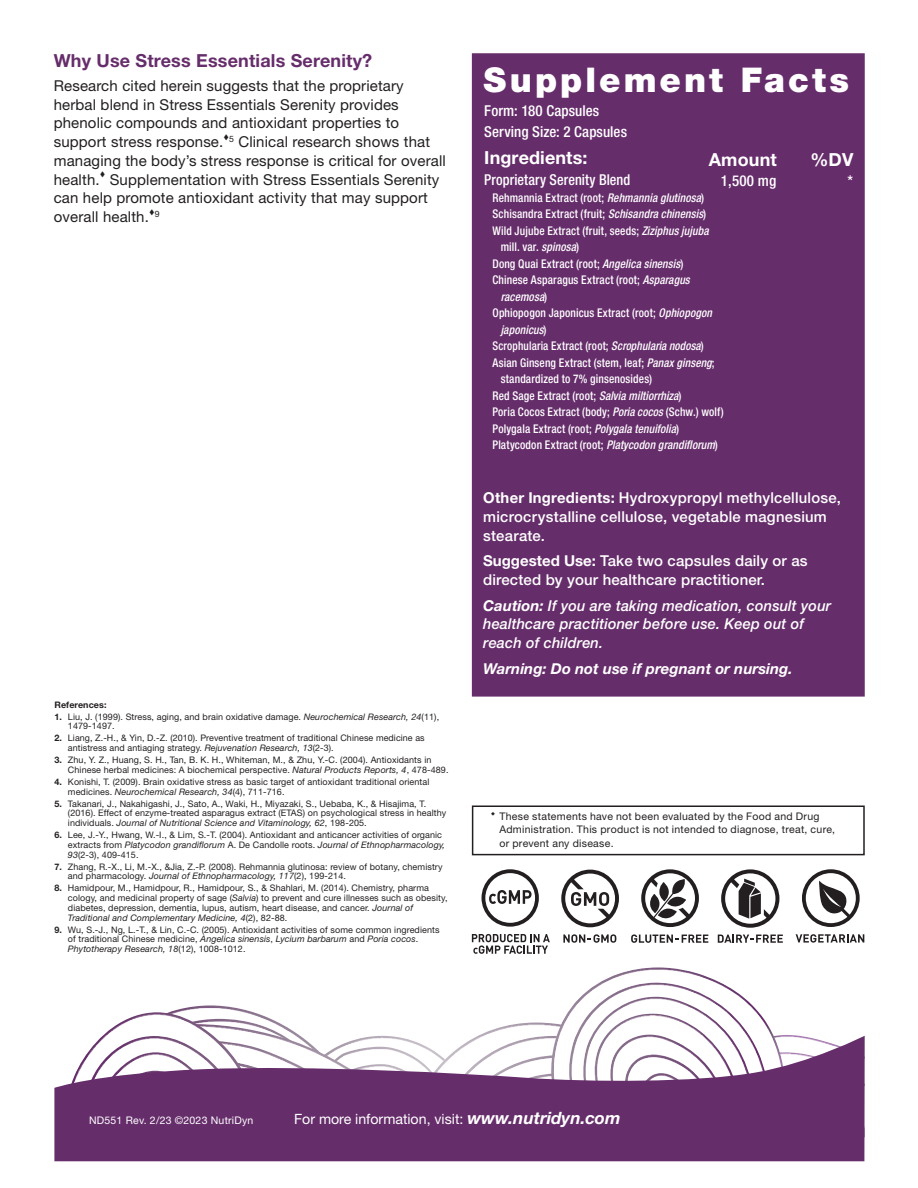
<style>
.page{position:relative;width:918px;height:1188px;background:#fff}
.page>*{position:absolute;margin:0;border:0;box-sizing:border-box;transform-origin:0 0}
.t1{font:900 34.05px "Helvetica Neue LT Std";letter-spacing:.09em;color:#fff}
.t2{font:700 18px "Helvetica Neue LT Std";letter-spacing:.01em;color:#662d6b}
.t3{font:700 18px "Helvetica Neue LT Std";letter-spacing:.01em;color:#fff}
.t4{font:15px/18.8px "Helvetica Neue LT Std";letter-spacing:.01em;color:#231f20}
.t5{font:500 15px/18.8px "Helvetica Neue LT Std";letter-spacing:.015em;color:#fff}
.t6{font:italic 500 15px/18.8px "Helvetica Neue LT Std";letter-spacing:.01em;color:#fff}
.Ingredient_Panel__Bo{font:500 condensed 15px "Helvetica Neue LT Std";letter-spacing:.005em;color:#fff}
.t7{font:italic 700 15px "Helvetica Neue LT Std";color:#fff}
.Ingredient_Panel__Bo-2{font:500 condensed 15px "Helvetica Neue LT Std";letter-spacing:.005em;color:#fff;scale:.95 1}
.t8{font:14.1px "Helvetica Neue LT Std";color:#fff}
.t9{font:500 condensed 12px "Helvetica Neue LT Std";letter-spacing:.015em;color:#fff;scale:.95 1}
.t10{font:500 condensed 12px "Helvetica Neue LT Std";letter-spacing:.015em;color:#fff;scale:.94 1}
.t11{font:500 condensed 12px "Helvetica Neue LT Std";letter-spacing:.015em;color:#fff;scale:.93 1}
.t12{font:italic 500 condensed 12px "Helvetica Neue LT Std";letter-spacing:.01em;color:#fff;scale:.95 1}
.t13{font:10.5px/13.5px "Helvetica Neue LT Std";letter-spacing:.025em;color:#231f20}
.t14{font:10.5px "Helvetica Neue LT Std";letter-spacing:.02em;color:#fff}
.t15{font:9px "Helvetica Neue LT Std";letter-spacing:.01em;color:#231f20}
.t16{font:italic 9px "Helvetica Neue LT Std";letter-spacing:.01em;color:#231f20}
.t17{font:700 9px "Helvetica Neue LT Std";letter-spacing:.01em;color:#231f20}
.t18{font:8.7px "Helvetica Neue LT Std";color:#231f20}
.s1{font-weight:700}
.s2{font-style:italic}
.s3{font-style:normal}
.s4{font-weight:700;font-style:italic;font-size:16.95px}
</style>
<div class="page">
<img style="left:581px;top:983px;width:188px;height:48px">
<img style="left:567px;top:997px;width:189px;height:39px">
<img style="left:506px;top:1014px;width:237px;height:22px">
<svg style="left:170px;top:1005px;width:336px;height:31px"></svg>
<img style="left:102px;top:1012px;width:159px;height:24px">
<svg style="left:54px;top:1036px;width:811px;height:125px;fill:#662d6b"></svg>
<div style="left:472px;top:53px;width:393px;height:644px;background:#662d6b;border:4px solid #662d6b"></div>
<div style="left:472px;top:806px;width:393px;height:49px;border:2px solid #231f20"></div>
<svg style="left:563px;top:934px;width:53px;height:9px"></svg>
<svg style="left:561px;top:870px;width:58px;height:57px"></svg>
<svg style="left:641px;top:869px;width:58px;height:58px"></svg>
<svg style="left:631px;top:934px;width:77px;height:9px"></svg>
<svg style="left:718px;top:935px;width:65px;height:8px"></svg>
<svg style="left:721px;top:869px;width:58px;height:59px"></svg>
<svg style="left:796px;top:934px;width:68px;height:9px"></svg>
<svg style="left:802px;top:869px;width:58px;height:58px"></svg>
<svg style="left:472px;top:934px;width:78px;height:20px"></svg>
<svg style="left:482px;top:869px;width:57px;height:58px"></svg>
<p class="t2" style="left:54px;top:49px;width:320px">Why Use Stress Essentials Serenity?</p>
<p class="t4" style="left:54px;top:76px;width:394px">Research cited herein suggests that the proprietary herbal blend in Stress Essentials Serenity provides phenolic compounds and antioxidant properties to support stress response.▼<sup>5</sup> Clinical research shows that managing the body’s stress response is critical for overall health.</p>
<p class="t4" style="left:54px;top:170px;width:387px;text-indent:56px">Supplementation with Stress Essentials Serenity can help promote antioxidant activity that may support overall health.</p>
<p class="t18" style="left:149px;top:209px;width:12px">▼9</p>
<p class="t17" style="left:54px;top:699px;width:54px">References:</p>
<p class="t15" style="left:54px;top:711px;width:386px"><span class="s1">1.</span> Liu, J. (1999). Stress, aging, and brain oxidative damage. <span class="s2">Neurochemical Research, 24</span>(11),</p>
<p class="t15" style="left:68px;top:721px;width:48px">1479-1497.</p>
<p class="t15" style="left:54px;top:733px;width:372px"><span class="s1">2.</span> Liang, Z.-H., &amp; Yin, D.-Z. (2010). Preventive treatment of traditional Chinese medicine as</p>
<p class="t15" style="left:68px;top:743px;width:267px">antistress and antiaging strategy. <span class="s2">Rejuvenation Research, 13</span>(2-3).</p>
<p class="t15" style="left:54px;top:755px;width:379px"><span class="s1">3.</span> Zhu, Y. Z., Huang, S. H., Tan, B. K. H., Whiteman, M., &amp; Zhu, Y.-C. (2004). Antioxidants in</p>
<p class="t15" style="left:68px;top:764px;width:382px">Chinese herbal medicines: A biochemical perspective. <span class="s2">Natural Products Reports, 4</span>, 478-489.</p>
<p class="t15" style="left:54px;top:776px;width:376px"><span class="s1">4.</span> Konishi, T. (2009). Brain oxidative stress as basic target of antioxidant traditional oriental</p>
<p class="t16" style="left:68px;top:786px;width:218px"><span class="s3">medicines.</span> Neurochemical Research, 34<span class="s3">(4), 711-716.</span></p>
<p class="t15" style="left:54px;top:798px;width:373px"><span class="s1">5.</span> Takanari, J., Nakahigashi, J., Sato, A., Waki, H., Miyazaki, S., Uebaba, K., &amp; Hisajima, T.</p>
<p class="t15" style="left:68px;top:808px;width:380px">(2016). Effect of enzyme-treated asparagus extract (ETAS) on psychological stress in healthy</p>
<p class="t16" style="left:68px;top:818px;width:300px"><span class="s3">individuals.</span> Journal of Nutritional Science and Vitaminology, 62<span class="s3">, 198-205.</span></p>
<p class="t15" style="left:54px;top:830px;width:389px"><span class="s1">6.</span> Lee, J.-Y., Hwang, W.-I., &amp; Lim, S.-T. (2004). Antioxidant and anticancer activities of organic</p>
<p class="t16" style="left:68px;top:839px;width:379px"><span class="s3">extracts from</span> Platycodon grandiflorum <span class="s3">A. De Candolle roots.</span> Journal of Ethnopharmacology,</p>
<p class="t15" style="left:68px;top:849px;width:72px"><span class="s2">93</span>(2-3), 409-415.</p>
<p class="t15" style="left:54px;top:861px;width:390px"><span class="s1">7.</span> Zhang, R.-X., Li, M.-X., &amp;Jia, Z.-P. (2008). Rehmannia glutinosa: review of botany, chemistry</p>
<p class="t16" style="left:68px;top:871px;width:280px"><span class="s3">and pharmacology.</span> Journal of Ethnopharmacology, 117<span class="s3">(2), 199-214.</span></p>
<p class="t15" style="left:54px;top:883px;width:376px"><span class="s1">8.</span> Hamidpour, M., Hamidpour, R., Hamidpour, S., &amp; Shahlari, M. (2014). Chemistry, pharma</p>
<p class="t15" style="left:68px;top:893px;width:381px">cology, and medicinal property of sage (<span class="s2">Salvia</span>) to prevent and cure illnesses such as obesity,</p>
<p class="t15" style="left:68px;top:902px;width:347px">diabetes, depression, dementia, lupus, autism, heart disease, and cancer. <span class="s2">Journal of</span></p>
<p class="t16" style="left:68px;top:912px;width:221px">Traditional and Complementary Medicine, 4<span class="s3">(2), 82-88.</span></p>
<p class="t15" style="left:54px;top:924px;width:387px"><span class="s1">9.</span> Wu, S.-J., Ng, L.-T., &amp; Lin, C.-C. (2005). Antioxidant activities of some common ingredients</p>
<p class="t16" style="left:68px;top:934px;width:352px"><span class="s3">of traditional Chinese medicine,</span> Angelica sinensis<span class="s3">,</span> Lycium barbarum <span class="s3">and</span> Poria cocos<span class="s3">.</span></p>
<p class="t16" style="left:68px;top:944px;width:179px">Phytotherapy Research, 18<span class="s3">(12), 1008-1012.</span></p>
<p class="t1" style="left:484px;top:59px;width:367px">Supplement Facts</p>
<p class="Ingredient_Panel__Bo" style="left:484px;top:102px;width:116px">Form: 180 Capsules</p>
<p class="Ingredient_Panel__Bo" style="left:484px;top:123px;width:144px">Serving Size: 2 Capsules</p>
<p class="t3" style="left:484px;top:147px;width:105px">Ingredients:</p>
<p class="Ingredient_Panel__Bo-2" style="left:484px;top:171px;width:155px">Proprietary Serenity Blend</p>
<p class="t9" style="left:492px;top:191px;width:224px">Rehmannia Extract (root; <span class="s2">Rehmannia glutinosa</span>)</p>
<p class="t9" style="left:492px;top:207px;width:227px">Schisandra Extract (fruit; <span class="s2">Schisandra chinensis</span>)</p>
<p class="t9" style="left:492px;top:224px;width:229px">Wild Jujube Extract (fruit, seeds; <span class="s2">Ziziphus jujuba</span></p>
<p class="t9" style="left:501px;top:240px;width:84px">mill. var. <span class="s2">spinosa</span>)</p>
<p class="t9" style="left:492px;top:257px;width:202px">Dong Quai Extract (root; <span class="s2">Angelica sinensis</span>)</p>
<p class="t9" style="left:492px;top:273px;width:209px">Chinese Asparagus Extract (root; <span class="s2">Asparagus</span></p>
<p class="t12" style="left:501px;top:290px;width:50px">racemosa<span class="s3">)</span></p>
<p class="t9" style="left:492px;top:306px;width:233px">Ophiopogon Japonicus Extract (root; <span class="s2">Ophiopogon</span></p>
<p class="t12" style="left:501px;top:323px;width:50px">japonicus<span class="s3">)</span></p>
<p class="t11" style="left:492px;top:339px;width:229px">Scrophularia Extract (root; <span class="s2">Scrophularia nodosa</span>)</p>
<p class="t9" style="left:492px;top:356px;width:235px">Asian Ginseng Extract (stem, leaf; <span class="s2">Panax ginseng</span>;</p>
<p class="t9" style="left:501px;top:372px;width:161px">standardized to 7% ginsenosides)</p>
<p class="t9" style="left:492px;top:389px;width:200px">Red Sage Extract (root; <span class="s2">Salvia miltiorrhiza</span>)</p>
<p class="t10" style="left:492px;top:405px;width:248px">Poria Cocos Extract (body; <span class="s2">Poria cocos</span> (Schw.) wolf)</p>
<p class="t9" style="left:492px;top:422px;width:198px">Polygala Extract (root; <span class="s2">Polygala tenuifolia</span>)</p>
<p class="t9" style="left:492px;top:438px;width:239px">Platycodon Extract (root; <span class="s2">Platycodon grandiflorum</span>)</p>
<p class="t3" style="left:709px;top:148px;width:70px">Amount</p>
<p class="t3" style="left:810px;top:148px;width:45px">%DV</p>
<p class="Ingredient_Panel__Bo" style="left:721px;top:171px;width:57px">1,500 mg</p>
<p class="Ingredient_Panel__Bo" style="left:847px;top:171px;width:7px">*</p>
<p class="t5" style="left:483px;top:489px;width:359px"><span class="s1">Other Ingredients:</span> Hydroxypropyl methylcellulose, microcrystalline cellulose, vegetable magnesium stearate.</p>
<p class="t5" style="left:483px;top:552px;width:326px"><span class="s1">Suggested Use:</span> Take two capsules daily or as directed by your healthcare practitioner.</p>
<p class="t6" style="left:483px;top:596px;width:350px"><span class="s1">Caution:</span> If you are taking medication, consult your healthcare practitioner before use. Keep out of reach of children.</p>
<p class="t7" style="left:483px;top:659px;width:311px">Warning: Do not use if pregnant or nursing.</p>
<p class="t13" style="left:499px;top:809px;width:337px">These statements have not been evaluated by the Food and Drug<br>Administration. This product is not intended to diagnose, treat, cure, or prevent any disease.</p>
<p class="t14" style="left:89px;top:1114px;width:166px">ND551 Rev. 2/23 ©2023 NutriDyn</p>
<p class="t8" style="left:294px;top:1110px;width:328px">For more information, visit: <span class="s4">www.nutridyn.com</span></p>
</div>
